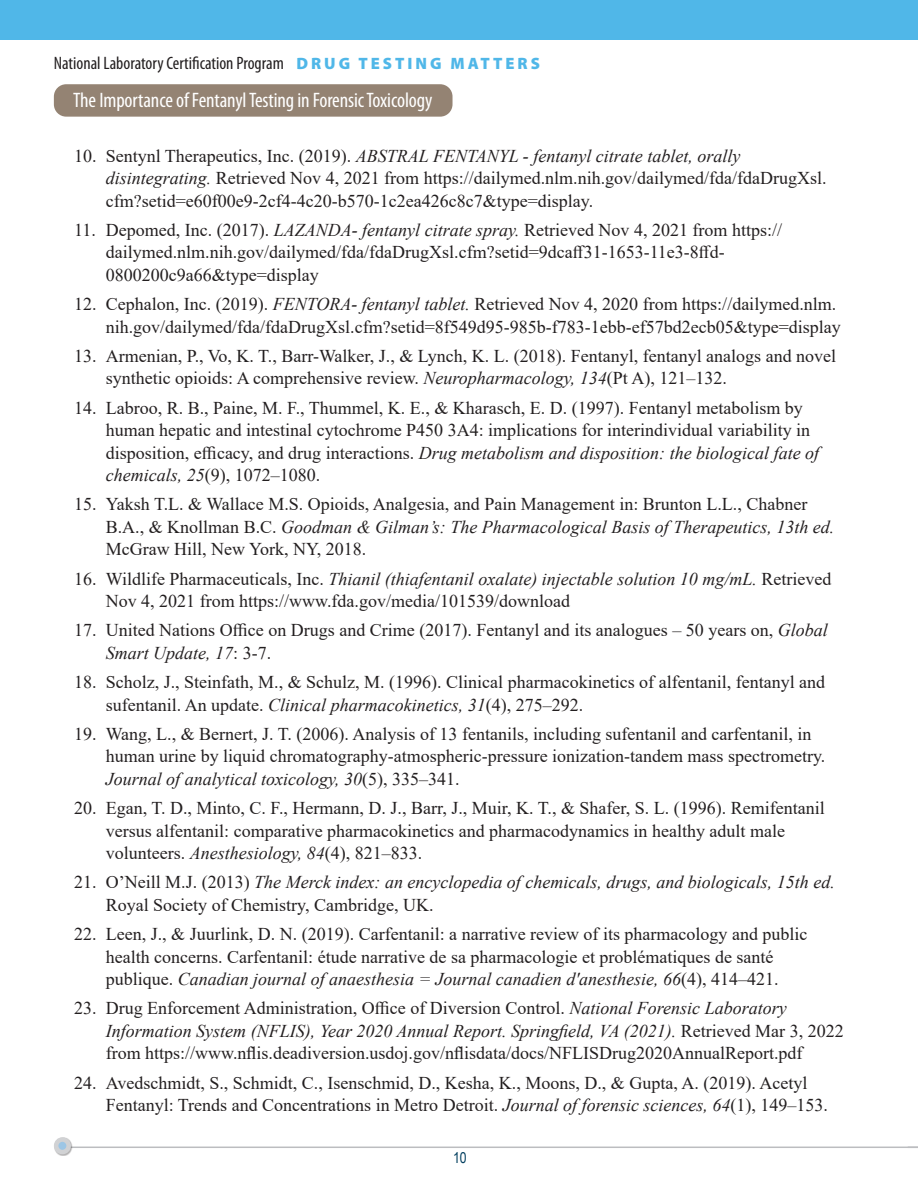
<style>
.page{position:relative;width:918px;height:1188px;background:#fff}
.page>*{position:absolute;margin:0;border:0;box-sizing:border-box;transform-origin:0 0}
.t1{font:condensed 21px "Myriad Pro";letter-spacing:-.005em;color:#fff}
.t2{font:18px/22.5px "Times New Roman";color:#231f20}
.t3{font:italic 18px/22.5px "Times New Roman";color:#231f20}
.t4{font:condensed 18px "Myriad Pro";color:#231f20}
.t5{font:15px "Arial Narrow";color:#003e5e}
.s1{font-weight:900;font-stretch:normal;font-size:16.5px;color:#50b7e8}
.s2{font-style:italic}
.s3{font-style:normal}
</style>
<div class="page">
<hr style="left:68px;top:1147px;width:850px;height:1px;background:#bcbdc0">
<div style="left:54px;top:1138px;width:19px;height:18px;background:#231f20;opacity:.35"></div>
<div style="left:56px;top:1140px;width:13px;height:12px;background:#9dc6e5;border-radius:50%"></div>
<div style="left:54px;top:1137px;width:17px;height:17px;border:4px solid #d1d2d4;border-radius:50%"></div>
<div style="left:0;top:0;width:918px;height:40px;background:#50b7e8"></div>
<div style="left:54px;top:84px;width:399px;height:33px;background:#948373;border-radius:12px"></div>
<p class="t4" style="left:54px;top:54px;width:488px">National Laboratory Certification Program <span class="s1">D R U G T E S T I N G M AT T E R S</span></p>
<p class="t1" style="left:73px;top:89px;width:361px">The Importance of Fentanyl Testing in Forensic Toxicology</p>
<p class="t2" style="left:106px;top:144px;width:722px;text-indent:-32px">10. Sentynl Therapeutics, Inc. (2019). <span class="s2">ABSTRAL FENTANYL - fentanyl citrate tablet, orally disintegrating.</span> Retrieved Nov 4, 2021 from https://dailymed.nlm.nih.gov/dailymed/fda/fdaDrugXsl. cfm?setid=e60f00e9-2cf4-4c20-b570-1c2ea426c8c7&amp;type=display.</p>
<p class="t2" style="left:106px;top:218px;width:678px;text-indent:-32px">11. Depomed, Inc. (2017). <span class="s2">LAZANDA- fentanyl citrate spray.</span> Retrieved Nov 4, 2021 from https:// dailymed.nlm.nih.gov/dailymed/fda/fdaDrugXsl.cfm?setid=9dcaff31-1653-11e3-8ffd-<br>0800200c9a66&amp;type=display</p>
<p class="t2" style="left:74px;top:292px;width:768px;text-align:right">12. Cephalon, Inc. (2019). <span class="s2">FENTORA- fentanyl tablet.</span> Retrieved Nov 4, 2020 from https://dailymed.nlm. nih.gov/dailymed/fda/fdaDrugXsl.cfm?setid=8f549d95-985b-f783-1ebb-ef57bd2ecb05&amp;type=display</p>
<p class="t2" style="left:106px;top:344px;width:732px;text-indent:-32px">13. Armenian, P., Vo, K. T., Barr-Walker, J., &amp; Lynch, K. L. (2018). Fentanyl, fentanyl analogs and novel synthetic opioids: A comprehensive review. <span class="s2">Neuropharmacology, 134</span>(Pt A), 121–132.</p>
<p class="t2" style="left:106px;top:396px;width:715px;text-indent:-32px">14. Labroo, R. B., Paine, M. F., Thummel, K. E., &amp; Kharasch, E. D. (1997). Fentanyl metabolism by human hepatic and intestinal cytochrome P450 3A4: implications for interindividual variability in disposition, efficacy, and drug interactions. <span class="s2">Drug metabolism and disposition: the biological fate of chemicals, 25</span>(9), 1072–1080.</p>
<p class="t2" style="left:106px;top:492px;width:730px;text-indent:-32px">15. Yaksh T.L. &amp; Wallace M.S. Opioids, Analgesia, and Pain Management in: Brunton L.L., Chabner<br>B.A., &amp; Knollman B.C. <span class="s2">Goodman &amp; Gilman’s: The Pharmacological Basis of Therapeutics, 13th ed.<br></span>McGraw Hill, New York, NY, 2018.</p>
<p class="t2" style="left:106px;top:567px;width:727px;text-indent:-32px">16. Wildlife Pharmaceuticals, Inc. <span class="s2">Thianil (thiafentanil oxalate) injectable solution 10 mg/mL.</span> Retrieved<br>Nov 4, 2021 from https://www.fda.gov/media/101539/download</p>
<p class="t2" style="left:106px;top:618px;width:724px;text-indent:-32px">17. United Nations Office on Drugs and Crime (2017). Fentanyl and its analogues – 50 years on, <span class="s2">Global<br>Smart Update, 17</span>: 3-7.</p>
<p class="t2" style="left:106px;top:670px;width:721px;text-indent:-32px">18. Scholz, J., Steinfath, M., &amp; Schulz, M. (1996). Clinical pharmacokinetics of alfentanil, fentanyl and sufentanil. An update. <span class="s2">Clinical pharmacokinetics, 31</span>(4), 275–292.</p>
<p class="t2" style="left:106px;top:722px;width:721px;text-indent:-32px">19. Wang, L., &amp; Bernert, J. T. (2006). Analysis of 13 fentanils, including sufentanil and carfentanil, in human urine by liquid chromatography-atmospheric-pressure ionization-tandem mass spectrometry.<br><span class="s2">Journal of analytical toxicology, 30</span>(5), 335–341.</p>
<p class="t2" style="left:106px;top:796px;width:721px;text-indent:-32px">20. Egan, T. D., Minto, C. F., Hermann, D. J., Barr, J., Muir, K. T., &amp; Shafer, S. L. (1996). Remifentanil versus alfentanil: comparative pharmacokinetics and pharmacodynamics in healthy adult male volunteers. <span class="s2">Anesthesiology, 84</span>(4), 821–833.</p>
<p class="t3" style="left:106px;top:871px;width:731px;text-indent:-32px"><span class="s3">21. O’Neill M.J. (2013)</span> The Merck index: an encyclopedia of chemicals, drugs, and biologicals, 15th ed.<br><span class="s3">Royal Society of Chemistry, Cambridge, UK.</span></p>
<p class="t2" style="left:74px;top:922px;width:735px;text-align:center">22. Leen, J., &amp; Juurlink, D. N. (2019). Carfentanil: a narrative review of its pharmacology and public health concerns. Carfentanil: étude narrative de sa pharmacologie et problématiques de santé publique. <span class="s2">Canadian journal of anaesthesia = Journal canadien d'anesthesie, 66</span>(4), 414–421.</p>
<p class="t2" style="left:106px;top:996px;width:740px;text-indent:-32px">23. Drug Enforcement Administration, Office of Diversion Control. <span class="s2">National Forensic Laboratory<br>Information System (NFLIS), Year 2020 Annual Report. Springfield, VA (2021).</span> Retrieved Mar 3, 2022 from https://www.nflis.deadiversion.usdoj.gov/nflisdata/docs/NFLISDrug2020AnnualReport.pdf</p>
<p class="t2" style="left:106px;top:1071px;width:724px;text-indent:-32px">24. Avedschmidt, S., Schmidt, C., Isenschmid, D., Kesha, K., Moons, D., &amp; Gupta, A. (2019). Acetyl<br>Fentanyl: Trends and Concentrations in Metro Detroit. <span class="s2">Journal of forensic sciences, 64</span>(1), 149–153.</p>
<p class="t5" style="left:453px;top:1147px;width:15px">10</p>
</div>
